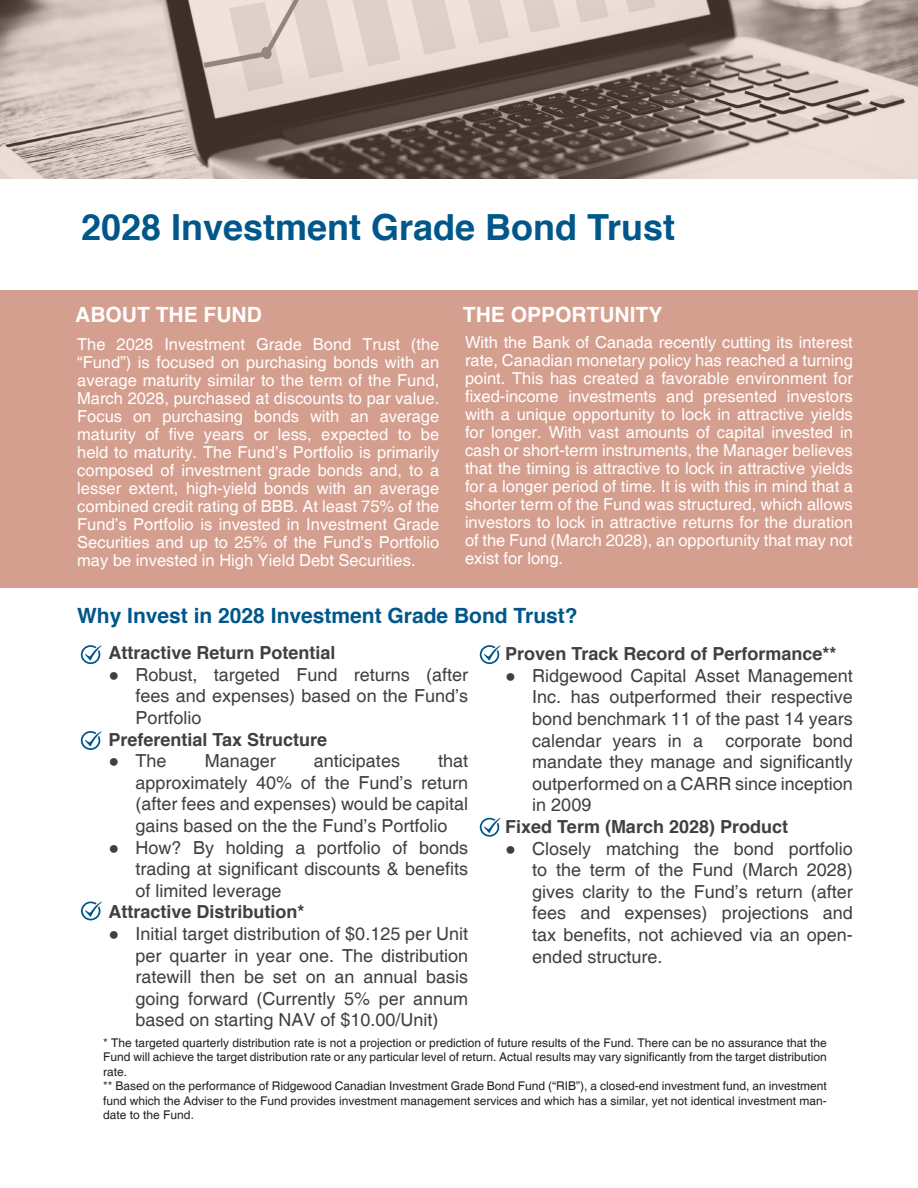
<style>
.page{position:relative;width:918px;height:1188px;background:#fff}
.page>*{position:absolute;margin:0;border:0;box-sizing:border-box;transform-origin:0 0}
.t1{font:700 36px "Helvetica";color:#01578a}
.t2{font:700 21px "Helvetica";color:#01578a}
.t3{font:700 21px "Helvetica";color:#fff}
.t4{font:18px/21.6px "Helvetica";color:#404040;text-align:justify}
.t5{font:700 18px "Helvetica";color:#404040}
.t6{font:16.5px/18px "Helvetica";color:#fff;text-align:justify}
.t7{font:12px/14.4px "Helvetica";color:#231f20;text-align:justify}
.s1{font-family:"Arial"}
</style>
<div class="page">
<div style="left:0;top:290px;width:918px;height:298px;background:#d59f8f"></div>
<svg style="left:81px;top:645px;width:21px;height:19px"></svg>
<svg style="left:480px;top:818px;width:21px;height:19px"></svg>
<svg style="left:81px;top:731px;width:21px;height:19px"></svg>
<svg style="left:480px;top:645px;width:21px;height:19px"></svg>
<svg style="left:81px;top:901px;width:21px;height:19px"></svg>
<svg style="left:0;top:0;width:918px;height:179px;background:#a99994"></svg>
<p class="t1" style="left:81px;top:198px;width:596px">2028 Investment Grade Bond Trust</p>
<p class="t3" style="left:75px;top:297px;width:188px">ABOUT THE FUND</p>
<p class="t6" style="left:77px;top:336px;width:364px">The 2028 Investment Grade Bond Trust (the “Fund”) is focused on purchasing bonds with an average maturity similar to the term of the Fund, March 2028, purchased at discounts to par value.<br>Focus on purchasing bonds with an average maturity of five years or less, expected to be held to maturity. The Fund’s Portfolio is primarily composed of investment grade bonds and, to a lesser extent, high-yield bonds with an average combined credit rating of BBB. At least 75% of the Fund’s Portfolio is invested in Investment Grade Securities and up to 25% of the Fund’s Portfolio may be invested in High Yield Debt Securities.</p>
<p class="t3" style="left:463px;top:297px;width:201px">THE OPPORTUNITY</p>
<p class="t6" style="left:465px;top:334px;width:389px">With the Bank of Canada recently cutting its interest rate, Canadian monetary policy has reached a turning point. This has created a favorable environment for fixed-income investments and presented investors with a unique opportunity to lock in attractive yields for longer. With vast amounts of capital invested in cash or short-term instruments, the Manager believes that the timing is attractive to lock in attractive yields for a longer period of time. It is with this in mind that a shorter term of the Fund was structured, which allows investors to lock in attractive returns for the duration of the Fund (March 2028), an opportunity that may not exist for long.</p>
<p class="t2" style="left:77px;top:599px;width:502px">Why Invest in 2028 Investment Grade Bond Trust?</p>
<p class="t5" style="left:108px;top:638px;width:229px">Attractive Return Potential</p>
<p class="t4" style="left:135px;top:664px;width:334px;text-indent:-27px"><span class="s1">●</span> Robust, targeted Fund returns (after fees and expenses) based on the Fund’s Portfolio</p>
<p class="t5" style="left:108px;top:725px;width:220px">Preferential Tax Structure</p>
<p class="t4" style="left:108px;top:751px;width:60px"><span class="s1">●</span> The</p>
<p class="t4" style="left:205px;top:751px;width:73px">Manager</p>
<p class="t4" style="left:314px;top:751px;width:88px">anticipates</p>
<p class="t5" style="left:505px;top:639px;width:333px">Proven Track Record of Performance**</p>
<p class="t4" style="left:532px;top:665px;width:322px;text-indent:-27px"><span class="s1">●</span> Ridgewood Capital Asset Management Inc. has outperformed their respective bond benchmark 11 of the past 14 years calendar years in a corporate bond mandate they manage and significantly outperformed on a CARR since inception in 2009</p>
<p class="t5" style="left:505px;top:812px;width:284px">Fixed Term (March 2028) Product</p>
<p class="t4" style="left:532px;top:838px;width:322px;text-indent:-27px"><span class="s1">●</span> Closely matching the bond portfolio to the term of the Fund (March 2028) gives clarity to the Fund’s return (after fees and expenses) projections and tax benefits, not achieved via an open&shy;ended structure.</p>
<p class="t4" style="left:135px;top:751px;width:334px;text-indent:303px">that approximately 40% of the Fund’s return (after fees and expenses) would be capital gains based on the the Fund’s Portfolio</p>
<p class="t4" style="left:135px;top:837px;width:334px;text-indent:-27px"><span class="s1">●</span> How? By holding a portfolio of bonds trading at significant discounts &amp; benefits of limited leverage</p>
<p class="t5" style="left:108px;top:897px;width:198px">Attractive Distribution*</p>
<p class="t4" style="left:135px;top:923px;width:334px;text-indent:-27px"><span class="s1">●</span> Initial target distribution of $0.125 per Unit per quarter in year one. The distribution ratewill then be set on an annual basis going forward (Currently 5% per annum based on starting NAV of $10.00/Unit)</p>
<p class="t7" style="left:103px;top:1036px;width:725px">* The targeted quarterly distribution rate is not a projection or prediction of future results of the Fund. There can be no assurance that the Fund will achieve the target distribution rate or any particular level of return. Actual results may vary significantly from the target distribution rate.</p>
<p class="t7" style="left:103px;top:1079px;width:725px">** Based on the performance of Ridgewood Canadian Investment Grade Bond Fund (“RIB”), a closed-end investment fund, an investment fund which the Adviser to the Fund provides investment management services and which has a similar, yet not identical investment man&shy;date to the Fund.</p>
</div>
